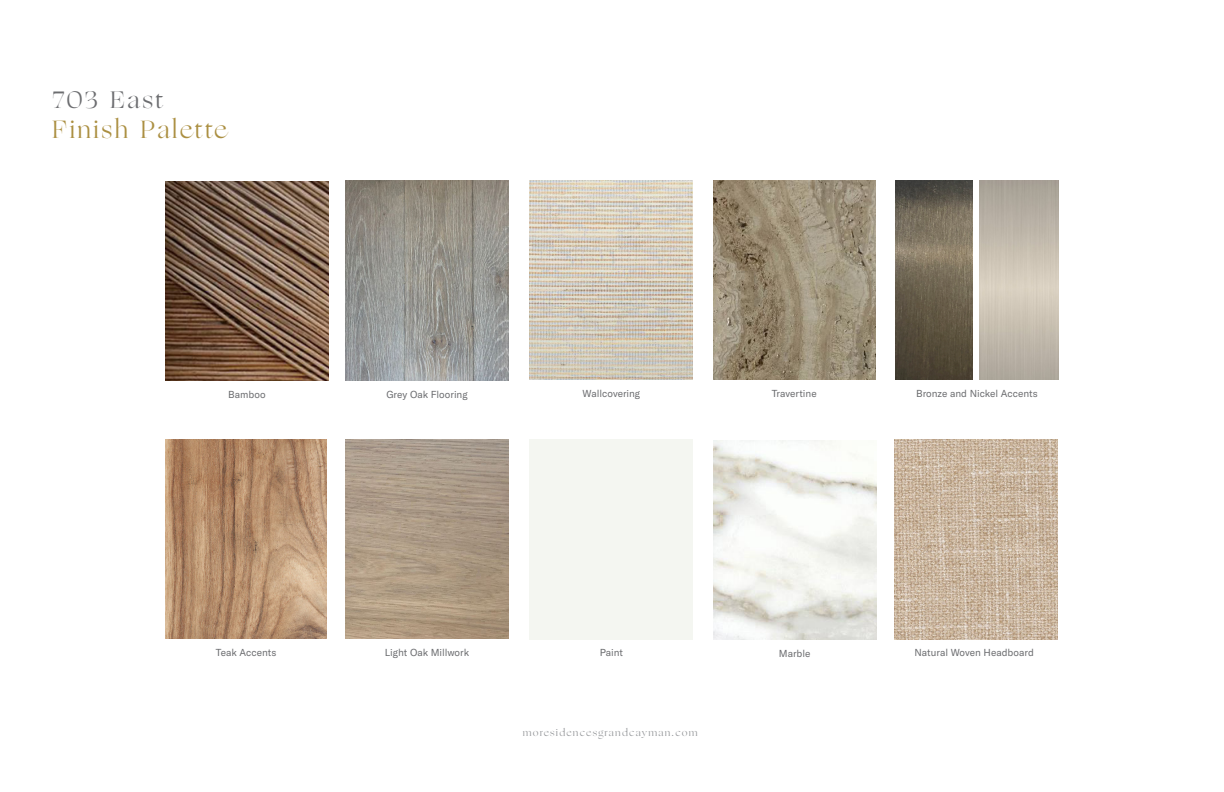
<style>
.page{position:relative;width:1224px;height:792px;background:#fff}
.page>*{position:absolute;margin:0;border:0;box-sizing:border-box;transform-origin:0 0}
.MD_-_CHAPTER_TITLE{font:25px "Ogg";letter-spacing:.1em;color:#ab8f41}
.MD_-_CHAPTER_TITLE-2{font:24px "Ogg";letter-spacing:.1em;color:#6c6d70}
.MD_-_Narrative_Parag{font:10px "GT America";color:#6c6d70}
.t1{font:10px "Ogg";letter-spacing:.12em;color:#939598}
</style>
<div class="page">
<img style="left:165px;top:181px;width:164px;height:200px">
<img style="left:530px;top:180px;width:163px;height:200px">
<img style="left:165px;top:439px;width:162px;height:200px">
<img style="left:345px;top:180px;width:164px;height:201px">
<img style="left:713px;top:180px;width:162px;height:200px">
<img style="left:345px;top:439px;width:164px;height:200px">
<img style="left:895px;top:180px;width:77px;height:200px">
<img style="left:713px;top:440px;width:164px;height:200px">
<img style="left:894px;top:440px;width:164px;height:199px">
<p class="MD_-_CHAPTER_TITLE-2" style="left:52px;top:83px;width:113px">703 East</p>
<p class="MD_-_CHAPTER_TITLE" style="left:52px;top:112px;width:176px">Finish Palette</p>
<p class="MD_-_Narrative_Parag" style="left:228px;top:389px;width:39px">Bamboo</p>
<p class="MD_-_Narrative_Parag" style="left:216px;top:646px;width:62px">Teak Accents</p>
<p class="MD_-_Narrative_Parag" style="left:583px;top:388px;width:59px">Wallcovering</p>
<p class="MD_-_Narrative_Parag" style="left:916px;top:387px;width:123px">Bronze and Nickel Accents</p>
<p class="MD_-_Narrative_Parag" style="left:386px;top:389px;width:83px">Grey Oak Flooring</p>
<p class="MD_-_Narrative_Parag" style="left:772px;top:387px;width:46px">Travertine</p>
<p class="MD_-_Narrative_Parag" style="left:385px;top:646px;width:86px">Light Oak Millwork</p>
<p class="MD_-_Narrative_Parag" style="left:600px;top:647px;width:25px">Paint</p>
<p class="t1" style="left:523px;top:726px;width:176px">moresidencesgrandcayman.com</p>
<p class="MD_-_Narrative_Parag" style="left:779px;top:647px;width:33px">Marble</p>
<p class="MD_-_Narrative_Parag" style="left:915px;top:647px;width:121px">Natural Woven Headboard</p>
</div>
